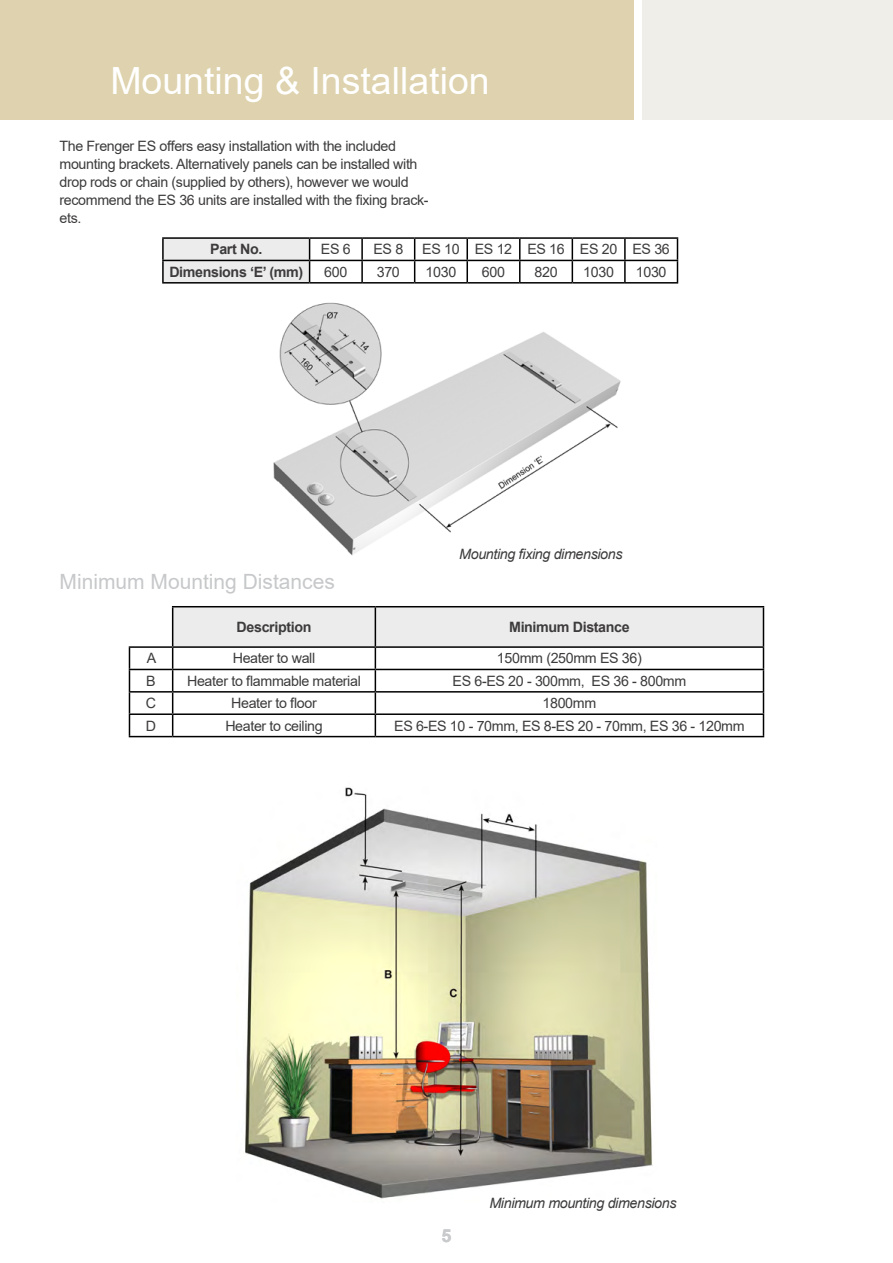
<style>
.page{position:relative;width:893px;height:1263px;background:#fff}
.page>*{position:absolute;margin:0;border:0;box-sizing:border-box;transform-origin:0 0}
.t1{font:37.5px "Arial";color:#fff}
.t2{font:21px "Arial";color:#c7c8ca}
.t3{font:700 18px "Arial";color:#c9cacc}
.t4{font:14.25px/18px "Arial";letter-spacing:-.025em;color:#3d3b3c}
.t5{font:700 14.25px "Arial";letter-spacing:-.025em;color:#3d3b3c}
.t6{font:italic 14.25px "Arial";letter-spacing:-.025em;color:#3d3b3c}
</style>
<div class="page">
<div style="left:642px;top:0;width:251px;height:119px;background:#f0eee8"></div>
<div style="left:0;top:0;width:634px;height:119px;background:#ded3ae"></div>
<hr style="left:162px;top:237px;width:148px;height:2px;background:#000">
<hr style="left:162px;top:239px;width:2px;height:21px;background:#000">
<hr style="left:310px;top:237px;width:52px;height:2px;background:#000">
<hr style="left:362px;top:237px;width:53px;height:2px;background:#000">
<hr style="left:361px;top:239px;width:2px;height:21px;background:#000">
<hr style="left:415px;top:237px;width:52px;height:2px;background:#000">
<hr style="left:467px;top:237px;width:53px;height:2px;background:#000">
<hr style="left:466px;top:239px;width:2px;height:21px;background:#000">
<hr style="left:520px;top:237px;width:52px;height:2px;background:#000">
<hr style="left:572px;top:237px;width:53px;height:2px;background:#000">
<hr style="left:625px;top:237px;width:53px;height:2px;background:#000">
<hr style="left:624px;top:239px;width:2px;height:21px;background:#000">
<hr style="left:162px;top:260px;width:148px;height:1px;background:#000">
<hr style="left:162px;top:261px;width:2px;height:21px;background:#000">
<hr style="left:310px;top:260px;width:52px;height:1px;background:#000">
<svg style="left:163px;top:238px;width:147px;height:44px;background:#dcdcdd"></svg>
<hr style="left:362px;top:260px;width:53px;height:1px;background:#000">
<hr style="left:361px;top:261px;width:2px;height:21px;background:#000">
<hr style="left:415px;top:260px;width:52px;height:1px;background:#000">
<svg style="left:414px;top:239px;width:1px;height:43px"></svg>
<hr style="left:467px;top:260px;width:53px;height:1px;background:#000">
<hr style="left:466px;top:261px;width:2px;height:21px;background:#000">
<hr style="left:520px;top:260px;width:52px;height:1px;background:#000">
<svg style="left:519px;top:239px;width:1px;height:43px"></svg>
<hr style="left:572px;top:260px;width:53px;height:1px;background:#000">
<svg style="left:572px;top:239px;width:1px;height:43px"></svg>
<hr style="left:625px;top:260px;width:53px;height:1px;background:#000">
<hr style="left:624px;top:261px;width:2px;height:21px;background:#000">
<svg style="left:677px;top:239px;width:1px;height:43px"></svg>
<hr style="left:162px;top:282px;width:148px;height:2px;background:#000">
<hr style="left:310px;top:282px;width:52px;height:2px;background:#000">
<hr style="left:362px;top:282px;width:53px;height:2px;background:#000">
<hr style="left:415px;top:282px;width:52px;height:2px;background:#000">
<hr style="left:467px;top:282px;width:53px;height:2px;background:#000">
<hr style="left:520px;top:282px;width:52px;height:2px;background:#000">
<hr style="left:572px;top:282px;width:53px;height:2px;background:#000">
<hr style="left:625px;top:282px;width:53px;height:2px;background:#000">
<img style="left:273px;top:302px;width:348px;height:254px">
<hr style="left:172px;top:606px;width:203px;height:1px;background:#000">
<hr style="left:375px;top:606px;width:389px;height:1px;background:#000">
<hr style="left:129px;top:669px;width:44px;height:1px;background:#000">
<hr style="left:129px;top:691px;width:44px;height:2px;background:#000">
<hr style="left:129px;top:713px;width:44px;height:2px;background:#000">
<svg style="left:129px;top:648px;width:1px;height:88px"></svg>
<svg style="left:172px;top:607px;width:592px;height:129px"></svg>
<hr style="left:129px;top:736px;width:44px;height:1px;background:#000">
<hr style="left:173px;top:736px;width:202px;height:1px;background:#000">
<hr style="left:375px;top:736px;width:389px;height:1px;background:#000">
<hr style="left:172px;top:607px;width:1px;height:39px;background:#000">
<hr style="left:129px;top:646px;width:44px;height:2px;background:#000">
<img style="left:245px;top:787px;width:408px;height:412px">
<h1 class="t1" style="left:110px;top:55px;width:381px">Mounting &amp; Installation</h1>
<h1 class="t1" style="left:112px;top:55px;width:204px">Header Title</h1>
<p class="t4" style="left:60px;top:137px;width:371px">The Frenger ES offers easy installation with the included mounting brackets. Alternatively panels can be installed with drop rods or chain (supplied by others), however we would recommend the ES 36 units are installed with the fixing brack&shy;ets.</p>
<p class="t5" style="left:210px;top:239px;width:54px">Part No.</p>
<p class="t4" style="left:321px;top:240px;width:31px">ES 6</p>
<p class="t4" style="left:373px;top:240px;width:31px">ES 8</p>
<p class="t4" style="left:422px;top:240px;width:249px">ES 10 ES 12 ES 16 ES 20 ES 36</p>
<p class="t5" style="left:169px;top:262px;width:135px">Dimensions ‘E’ (mm)</p>
<p class="t4" style="left:324px;top:263px;width:25px">600</p>
<p class="t4" style="left:377px;top:263px;width:25px">370</p>
<p class="t4" style="left:426px;top:263px;width:32px">1030</p>
<p class="t4" style="left:482px;top:263px;width:25px">600</p>
<p class="t4" style="left:534px;top:263px;width:25px">820</p>
<p class="t4" style="left:583px;top:263px;width:32px">1030</p>
<p class="t4" style="left:636px;top:263px;width:32px">1030</p>
<h2 class="t2" style="left:60px;top:568px;width:277px">Minimum Mounting Distances</h2>
<p class="t6" style="left:459px;top:545px;width:165px">Mounting fixing dimensions</p>
<p class="t5" style="left:237px;top:617px;width:76px">Description</p>
<p class="t5" style="left:509px;top:617px;width:122px">Minimum Distance</p>
<p class="t4" style="left:147px;top:649px;width:11px">A</p>
<p class="t4" style="left:233px;top:649px;width:84px">Heater to wall</p>
<p class="t4" style="left:497px;top:649px;width:146px">150mm (250mm ES 36)</p>
<p class="t4" style="left:146px;top:672px;width:11px">B</p>
<p class="t4" style="left:187px;top:672px;width:175px">Heater to flammable material</p>
<p class="t4" style="left:452px;top:672px;width:235px">ES 6-ES 20 - 300mm, ES 36 - 800mm</p>
<p class="t4" style="left:146px;top:694px;width:12px">C</p>
<p class="t4" style="left:231px;top:694px;width:87px">Heater to floor</p>
<p class="t4" style="left:543px;top:694px;width:55px">1800mm</p>
<p class="t4" style="left:146px;top:716px;width:12px">D</p>
<p class="t4" style="left:225px;top:716px;width:99px">Heater to ceiling</p>
<p class="t4" style="left:394px;top:716px;width:352px">ES 6-ES 10 - 70mm, ES 8-ES 20 - 70mm, ES 36 - 120mm</p>
<p class="t3" style="left:441px;top:1223px;width:12px">5</p>
<p class="t6" style="left:489px;top:1193px;width:189px">Minimum mounting dimensions</p>
</div>
